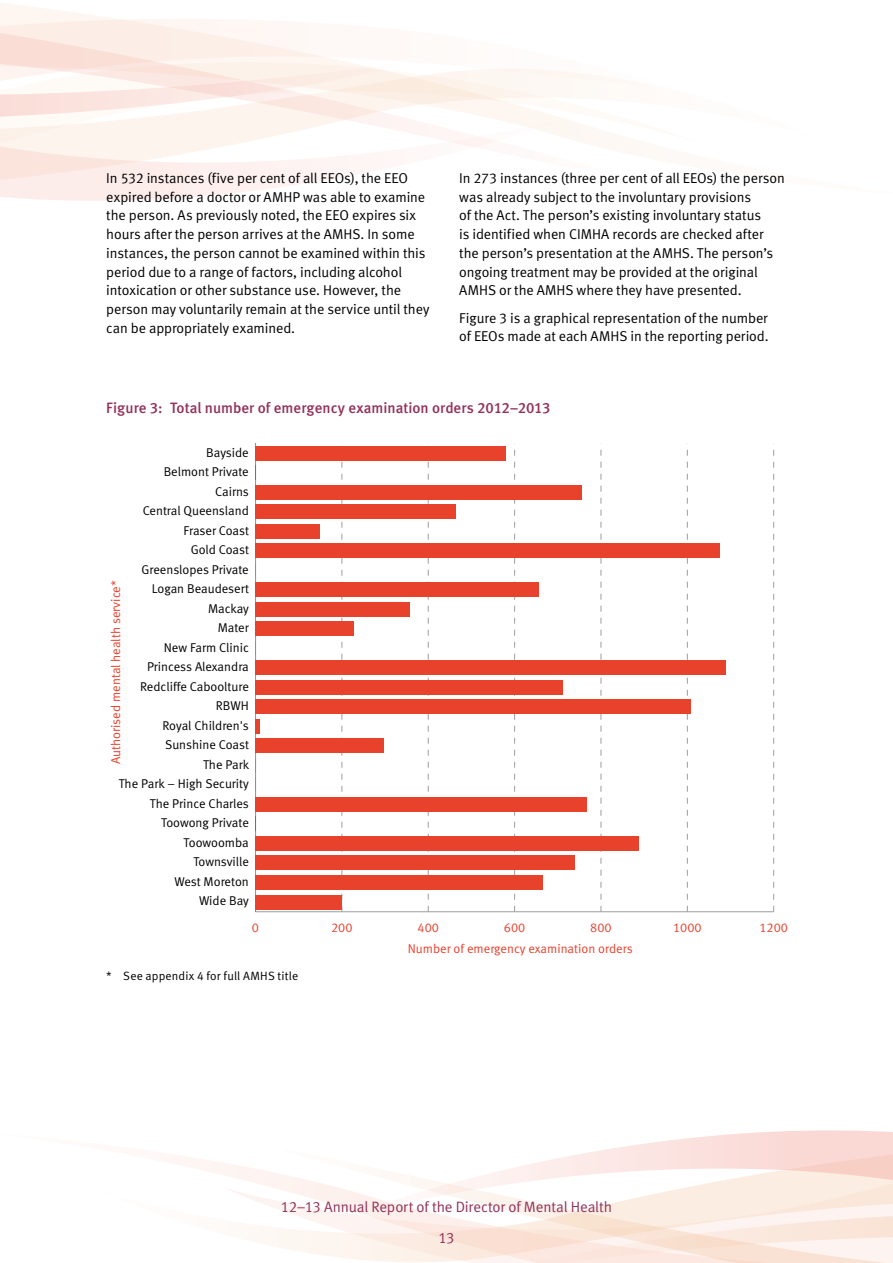
<style>
.page{position:relative;width:893px;height:1263px;background:#fff}
.page>*{position:absolute;margin:0;border:0;box-sizing:border-box;transform-origin:0 0}
.t1{font:15px "Meta Medium LF";color:#92315a}
.t2{font:15px "Meta Normal LF";letter-spacing:-.01em;color:#92315a}
.t3{font:14.25px/18.8px "Meta Normal LF";letter-spacing:-.005em;color:#000}
.t4{font:12.75px "Meta Normal LF";color:#000}
.t5{font:12.75px "Meta Normal LF";color:#e8412c}
.t6{font:12px "Meta Normal LF";letter-spacing:.015em;color:#000}
</style>
<div class="page">
<svg style="left:159px;top:1130px;width:734px;height:110px"></svg>
<svg style="left:249px;top:1141px;width:644px;height:122px"></svg>
<svg style="left:1px;top:190px;width:254px;height:11px;fill:#fcedeb"></svg>
<svg style="left:1px;top:3px;width:640px;height:187px"></svg>
<svg style="left:0;top:3px;width:1px;height:194px"></svg>
<hr style="left:256px;top:911px;width:518px;height:1px;background:#9d9d9c">
<svg style="left:341px;top:443px;width:1px;height:469px"></svg>
<svg style="left:428px;top:443px;width:1px;height:468px"></svg>
<svg style="left:514px;top:443px;width:1px;height:468px"></svg>
<svg style="left:601px;top:443px;width:1px;height:469px"></svg>
<svg style="left:687px;top:443px;width:1px;height:468px"></svg>
<svg style="left:773px;top:443px;width:1px;height:469px"></svg>
<hr style="left:255px;top:443px;width:1px;height:469px;background:#9d9d9c">
<div style="left:256px;top:446px;width:250px;height:14px;background:#e8412c"></div>
<div style="left:256px;top:485px;width:326px;height:14px;background:#e8412c"></div>
<div style="left:256px;top:505px;width:200px;height:14px;background:#e8412c"></div>
<div style="left:256px;top:524px;width:64px;height:14px;background:#e8412c"></div>
<div style="left:256px;top:544px;width:464px;height:14px;background:#e8412c"></div>
<div style="left:256px;top:583px;width:283px;height:14px;background:#e8412c"></div>
<div style="left:256px;top:602px;width:154px;height:14px;background:#e8412c"></div>
<div style="left:256px;top:622px;width:98px;height:14px;background:#e8412c"></div>
<div style="left:256px;top:661px;width:470px;height:14px;background:#e8412c"></div>
<div style="left:256px;top:680px;width:306px;height:14px;background:#e8412c"></div>
<div style="left:256px;top:700px;width:435px;height:14px;background:#e8412c"></div>
<hr style="left:256px;top:719px;width:4px;height:14px;background:#e8412c">
<div style="left:256px;top:739px;width:128px;height:14px;background:#e8412c"></div>
<div style="left:256px;top:797px;width:331px;height:14px;background:#e8412c"></div>
<div style="left:256px;top:836px;width:383px;height:14px;background:#e8412c"></div>
<div style="left:256px;top:856px;width:319px;height:14px;background:#e8412c"></div>
<div style="left:256px;top:875px;width:287px;height:14px;background:#e8412c"></div>
<div style="left:256px;top:895px;width:86px;height:14px;background:#e8412c"></div>
<p class="t3" style="left:106px;top:168px;width:325px">In 532 instances (five per cent of all EEOs), the EEO expired before a doctor or AMHP was able to examine the person. As previously noted, the EEO expires six hours after the person arrives at the AMHS. In some instances, the person cannot be examined within this period due to a range of factors, including alcohol intoxication or other substance use. However, the person may voluntarily remain at the service until they can be appropriately examined.</p>
<p class="t3" style="left:459px;top:168px;width:327px">In 273 instances (three per cent of all EEOs) the person was already subject to the involuntary provisions<br>of the Act. The person’s existing involuntary status<br>is identified when CIMHA records are checked after the person’s presentation at the AMHS. The person’s ongoing treatment may be provided at the original AMHS or the AMHS where they have presented.</p>
<p class="t3" style="left:459px;top:308px;width:311px">Figure 3 is a graphical representation of the number of EEOs made at each AMHS in the reporting period.</p>
<p class="t1" style="left:106px;top:399px;width:446px">Figure 3: Total number of emergency examination orders 2012–2013</p>
<p class="t4" style="left:206px;top:445px;width:44px">Bayside</p>
<p class="t4" style="left:164px;top:464px;width:87px">Belmont Private</p>
<p class="t4" style="left:215px;top:484px;width:35px">Cairns</p>
<p class="t4" style="left:143px;top:503px;width:108px">Central Queensland</p>
<p class="t4" style="left:184px;top:523px;width:67px">Fraser Coast</p>
<p class="t4" style="left:191px;top:542px;width:60px">Gold Coast</p>
<p class="t5" style="left:108px;top:764px;width:185px;rotate:-90deg">Authorised mental health service*</p>
<p class="t4" style="left:142px;top:562px;width:109px">Greenslopes Private</p>
<p class="t4" style="left:152px;top:581px;width:99px">Logan Beaudesert</p>
<p class="t4" style="left:208px;top:601px;width:42px">Mackay</p>
<p class="t4" style="left:218px;top:620px;width:33px">Mater</p>
<p class="t4" style="left:164px;top:640px;width:87px">New Farm Clinic</p>
<p class="t4" style="left:147px;top:659px;width:103px">Princess Alexandra</p>
<p class="t4" style="left:140px;top:679px;width:110px">Redcliffe Caboolture</p>
<p class="t4" style="left:216px;top:698px;width:34px">RBWH</p>
<p class="t4" style="left:162px;top:718px;width:88px">Royal Children's</p>
<p class="t4" style="left:165px;top:737px;width:85px">Sunshine Coast</p>
<p class="t4" style="left:203px;top:757px;width:48px">The Park</p>
<p class="t4" style="left:119px;top:776px;width:132px">The Park – High Security</p>
<p class="t4" style="left:150px;top:796px;width:100px">The Prince Charles</p>
<p class="t4" style="left:161px;top:815px;width:89px">Toowong Private</p>
<p class="t4" style="left:184px;top:835px;width:67px">Toowoomba</p>
<p class="t4" style="left:193px;top:854px;width:57px">Townsville</p>
<p class="t4" style="left:175px;top:874px;width:76px">West Moreton</p>
<p class="t4" style="left:199px;top:894px;width:51px">Wide Bay</p>
<p class="t5" style="left:252px;top:920px;width:9px">0</p>
<p class="t5" style="left:331px;top:920px;width:23px">200</p>
<p class="t5" style="left:418px;top:920px;width:23px">400</p>
<p class="t5" style="left:504px;top:920px;width:23px">600</p>
<p class="t5" style="left:590px;top:920px;width:23px">800</p>
<p class="t5" style="left:673px;top:920px;width:30px">1000</p>
<p class="t5" style="left:759px;top:920px;width:30px">1200</p>
<p class="t6" style="left:106px;top:969px;width:193px">* See appendix 4 for full AMHS title</p>
<p class="t5" style="left:408px;top:941px;width:226px">Number of emergency examination orders</p>
<p class="t2" style="left:281px;top:1198px;width:333px">12–13 Annual Report of the Director of Mental Health</p>
<p class="t2" style="left:438px;top:1229px;width:18px">13</p>
</div>
